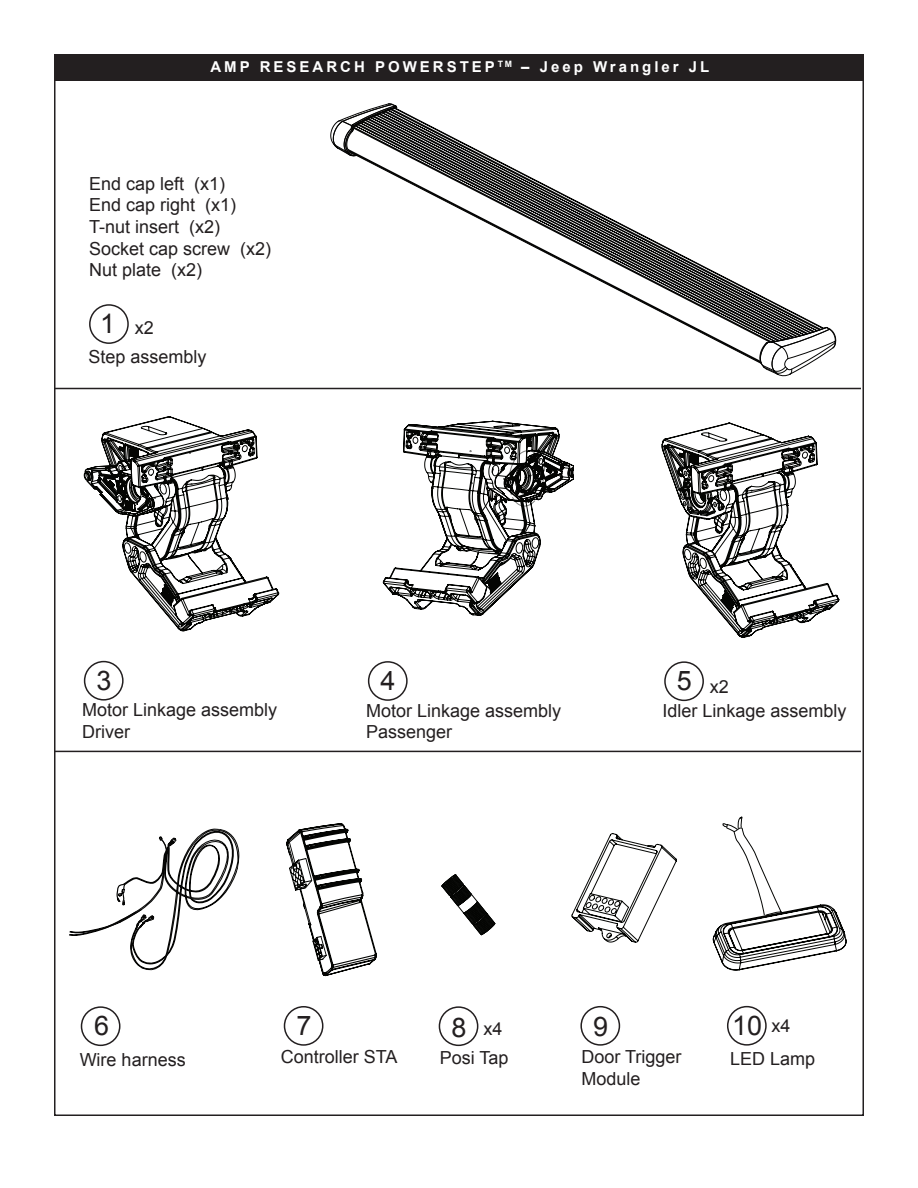
<style>
.page{position:relative;width:918px;height:1188px;background:#fff}
.page>*{position:absolute;margin:0;border:0;box-sizing:border-box;transform-origin:0 0}
.t1{font:27px "Arial";color:#231f20}
.t2{font:18px/21.6px "Arial";color:#231f20}
.t3{font:700 15px "Arial";letter-spacing:.2em;color:#fff}
.s1{font-size:27px}
</style>
<div class="page">
<div style="left:54px;top:55px;width:809px;height:26px;background:#231f20"></div>
<div style="left:89px;top:304px;width:40px;height:40px;border:2px solid #231f20;border-radius:50%"></div>
<svg style="left:398px;top:109px;width:424px;height:218px"></svg>
<svg style="left:761px;top:327px;width:75px;height:49px"></svg>
<svg style="left:331px;top:104px;width:67px;height:50px"></svg>
<svg style="left:347px;top:149px;width:415px;height:215px"></svg>
<div style="left:368px;top:661px;width:40px;height:40px;border:2px solid #231f20;border-radius:50%"></div>
<div style="left:664px;top:661px;width:40px;height:40px;border:2px solid #231f20;border-radius:50%"></div>
<div style="left:84px;top:661px;width:40px;height:40px;border:2px solid #231f20;border-radius:50%"></div>
<svg style="left:571px;top:833px;width:106px;height:110px"></svg>
<div style="left:81px;top:1006px;width:39px;height:40px;border:2px solid #231f20;border-radius:50%"></div>
<svg style="left:69px;top:828px;width:171px;height:143px"></svg>
<div style="left:284px;top:1006px;width:39px;height:40px;border:2px solid #231f20;border-radius:50%"></div>
<svg style="left:286px;top:823px;width:91px;height:153px"></svg>
<div style="left:580px;top:1006px;width:40px;height:40px;border:2px solid #231f20;border-radius:50%"></div>
<div style="left:439px;top:1006px;width:39px;height:40px;border:2px solid #231f20;border-radius:50%"></div>
<svg style="left:442px;top:874px;width:54px;height:61px"></svg>
<svg style="left:713px;top:816px;width:133px;height:155px"></svg>
<div style="left:727px;top:1006px;width:40px;height:40px;border:2px solid #231f20;border-radius:50%"></div>
<hr style="left:54px;top:388px;width:807px;height:1px;background:#231f20">
<svg style="left:84px;top:416px;width:195px;height:215px"></svg>
<svg style="left:383px;top:421px;width:191px;height:195px"></svg>
<svg style="left:662px;top:423px;width:177px;height:215px"></svg>
<hr style="left:54px;top:751px;width:807px;height:1px;background:#231f20">
<p class="t3" style="left:210px;top:57px;width:500px">AMP RESEARCH POWERSTEP <sup>TM</sup> – Jeep Wrangler JL</p>
<p class="t2" style="left:89px;top:173px;width:184px">End cap left (x1)<br>End cap right (x1)<br>T-nut insert (x2)<br>Socket cap screw (x2)<br>Nut plate (x2)</p>
<p class="t2" style="left:89px;top:313px;width:120px;line-height:29.4px;text-indent:12px"><span class="s1">1</span> x2<br>Step assembly</p>
<h1 class="t1" style="left:97px;top:663px;width:17px">3</h1>
<p class="t2" style="left:710px;top:676px;width:21px">x2</p>
<p class="t2" style="left:82px;top:700px;width:197px">Motor Linkage assembly<br>Driver</p>
<h1 class="t1" style="left:381px;top:663px;width:17px">4</h1>
<p class="t2" style="left:366px;top:700px;width:197px">Motor Linkage assembly<br>Passenger</p>
<h1 class="t1" style="left:677px;top:663px;width:17px">5</h1>
<p class="t2" style="left:662px;top:700px;width:186px">Idler Linkage assembly</p>
<h1 class="t1" style="left:94px;top:1008px;width:17px">6</h1>
<p class="t2" style="left:80px;top:1050px;width:108px">Wire harness</p>
<h1 class="t1" style="left:296px;top:1008px;width:17px">7</h1>
<p class="t2" style="left:281px;top:1046px;width:118px">Controller STA</p>
<p class="t2" style="left:484px;top:1018px;width:21px">x4</p>
<h1 class="t1" style="left:732px;top:1008px;width:32px">10</h1>
<p class="t2" style="left:730px;top:1048px;width:87px">LED Lamp</p>
<h1 class="t1" style="left:593px;top:1009px;width:17px">9</h1>
<p class="t2" style="left:582px;top:1046px;width:102px">Door Trigger<br>Module</p>
<h1 class="t1" style="left:451px;top:1010px;width:17px">8</h1>
<p class="t2" style="left:440px;top:1047px;width:70px">Posi Tap</p>
<p class="t2" style="left:772px;top:1016px;width:21px">x4</p>
</div>
